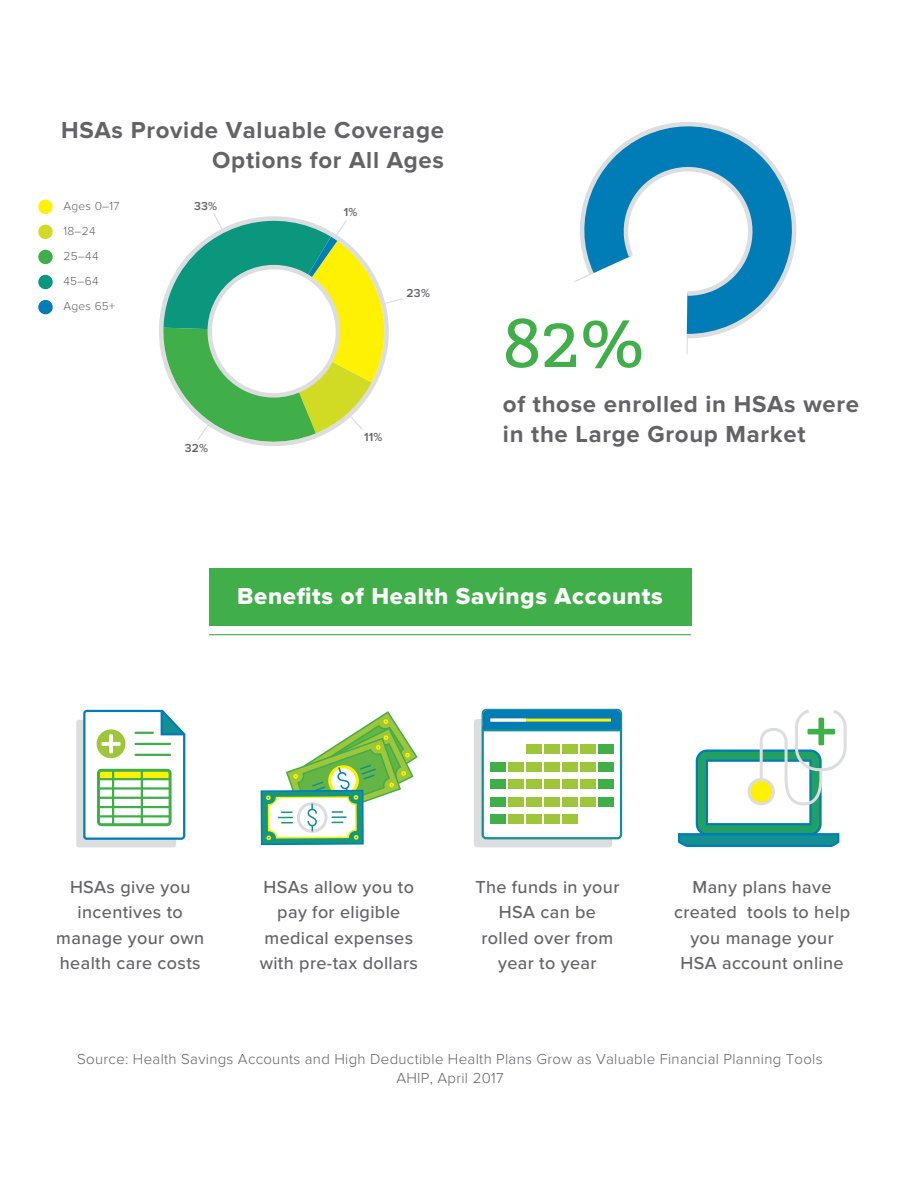
<style>
.page{position:relative;width:900px;height:1188px;background:#fff}
.page>*{position:absolute;margin:0;border:0;box-sizing:border-box;transform-origin:0 0}
.t1{font:75px "Adelle";color:#40ae49}
.t2{font:700 24px/30px "Proxima Nova";letter-spacing:.03em;color:#636366}
.t3{font:24px "Proxima Nova Extrabld";letter-spacing:.03em;color:#fff}
.t4{font:500 18px/25.5px "Proxima Nova";letter-spacing:.02em;color:#636366;text-align:center}
.t5{font:300 15px/19.5px "Proxima Nova";letter-spacing:.02em;color:#636366;text-align:center}
.t6{font:300 12px/25px "Proxima Nova";letter-spacing:.02em;color:#636366}
.t7{font:600 12px "Proxima Nova";letter-spacing:.02em;color:#636366}
</style>
<div class="page">
<div style="left:209px;top:568px;width:482px;height:58px;background:#40ae49"></div>
<hr style="left:209px;top:634px;width:482px;height:1px;background:#40ae49">
<div style="left:697px;top:751px;width:124px;height:83px;background:#22a063;border-radius:10px"></div>
<div style="left:696px;top:750px;width:126px;height:85px;border:2px solid #007cb7;border-radius:10px"></div>
<svg style="left:678px;top:832px;width:162px;height:15px;background:#178d9f"></svg>
<svg style="left:706px;top:710px;width:141px;height:115px"></svg>
<div style="left:818px;top:718px;width:6px;height:27px;background:#40ae49"></div>
<div style="left:807px;top:729px;width:28px;height:5px;background:#40ae49"></div>
<svg style="left:76px;top:709px;width:110px;height:138px"></svg>
<hr style="left:112px;top:770px;width:2px;height:55px;background:#40ae49">
<hr style="left:141px;top:770px;width:2px;height:55px;background:#40ae49">
<hr style="left:98px;top:778px;width:72px;height:2px;background:#40ae49">
<hr style="left:98px;top:787px;width:72px;height:3px;background:#40ae49">
<hr style="left:98px;top:797px;width:72px;height:2px;background:#40ae49">
<hr style="left:98px;top:806px;width:72px;height:2px;background:#40ae49">
<hr style="left:98px;top:815px;width:72px;height:3px;background:#40ae49">
<svg style="left:109px;top:734px;width:4px;height:19px"></svg>
<svg style="left:102px;top:742px;width:19px;height:4px"></svg>
<svg style="left:261px;top:711px;width:157px;height:134px"></svg>
<div style="left:474px;top:719px;width:138px;height:128px;background:#dcdddf;border-radius:4px"></div>
<div style="left:483px;top:710px;width:138px;height:128px;background:#fff;border-radius:4px"></div>
<div style="left:482px;top:709px;width:140px;height:130px;border:2px solid #148f92;border-radius:4px"></div>
<div style="left:483px;top:710px;width:138px;height:19px;background:#007cb7"></div>
<hr style="left:483px;top:729px;width:138px;height:2px;background:#148f92">
<div style="left:526px;top:745px;width:16px;height:9px;background:#9fc63a"></div>
<div style="left:544px;top:745px;width:16px;height:9px;background:#9fc63a"></div>
<div style="left:563px;top:745px;width:15px;height:9px;background:#9fc63a"></div>
<div style="left:581px;top:745px;width:15px;height:9px;background:#9fc63a"></div>
<div style="left:599px;top:745px;width:15px;height:9px;background:#40ae49"></div>
<div style="left:526px;top:762px;width:16px;height:9px;background:#9fc63a"></div>
<div style="left:544px;top:762px;width:16px;height:9px;background:#9fc63a"></div>
<div style="left:563px;top:762px;width:15px;height:9px;background:#9fc63a"></div>
<div style="left:581px;top:762px;width:15px;height:9px;background:#9fc63a"></div>
<div style="left:508px;top:762px;width:16px;height:9px;background:#9fc63a"></div>
<div style="left:490px;top:762px;width:16px;height:9px;background:#40ae49"></div>
<div style="left:599px;top:762px;width:15px;height:9px;background:#40ae49"></div>
<div style="left:526px;top:780px;width:16px;height:9px;background:#9fc63a"></div>
<div style="left:544px;top:780px;width:16px;height:9px;background:#9fc63a"></div>
<div style="left:563px;top:780px;width:15px;height:9px;background:#9fc63a"></div>
<div style="left:581px;top:780px;width:15px;height:9px;background:#9fc63a"></div>
<div style="left:508px;top:780px;width:16px;height:9px;background:#9fc63a"></div>
<div style="left:490px;top:780px;width:16px;height:9px;background:#40ae49"></div>
<div style="left:599px;top:780px;width:15px;height:9px;background:#40ae49"></div>
<div style="left:526px;top:797px;width:16px;height:9px;background:#9fc63a"></div>
<div style="left:544px;top:797px;width:16px;height:9px;background:#9fc63a"></div>
<div style="left:563px;top:797px;width:15px;height:9px;background:#9fc63a"></div>
<div style="left:581px;top:797px;width:15px;height:9px;background:#9fc63a"></div>
<div style="left:508px;top:797px;width:16px;height:9px;background:#9fc63a"></div>
<div style="left:490px;top:797px;width:16px;height:9px;background:#40ae49"></div>
<div style="left:599px;top:797px;width:15px;height:9px;background:#40ae49"></div>
<div style="left:526px;top:815px;width:16px;height:9px;background:#9fc63a"></div>
<div style="left:544px;top:815px;width:16px;height:9px;background:#9fc63a"></div>
<div style="left:562px;top:815px;width:16px;height:9px;background:#9fc63a"></div>
<div style="left:508px;top:815px;width:15px;height:9px;background:#9fc63a"></div>
<div style="left:490px;top:815px;width:15px;height:9px;background:#40ae49"></div>
<hr style="left:490px;top:719px;width:121px;height:3px;background:#fff101">
<hr style="left:490px;top:719px;width:36px;height:3px;background:#fff">
<hr style="left:687px;top:324px;width:1px;height:30px;background:#dcdddf">
<svg style="left:580px;top:122px;width:217px;height:221px"></svg>
<svg style="left:584px;top:126px;width:208px;height:208px"></svg>
<svg style="left:618px;top:155px;width:147px;height:143px"></svg>
<svg style="left:574px;top:271px;width:21px;height:12px"></svg>
<div style="left:38px;top:200px;width:15px;height:14px;background:#fff101;border-radius:50%"></div>
<div style="left:38px;top:225px;width:15px;height:14px;background:#d2db24;border-radius:50%"></div>
<div style="left:38px;top:250px;width:15px;height:14px;background:#40ae49;border-radius:50%"></div>
<div style="left:38px;top:275px;width:15px;height:14px;background:#0a977d;border-radius:50%"></div>
<div style="left:38px;top:300px;width:15px;height:14px;background:#007cb7;border-radius:50%"></div>
<svg style="left:159px;top:302px;width:144px;height:144px"></svg>
<svg style="left:163px;top:213px;width:239px;height:229px"></svg>
<h2 class="t2" style="left:61px;top:116px;width:384px;text-align:right">HSAs Provide Valuable Coverage<br>Options for All Ages</h2>
<p class="t6" style="left:64px;top:193px;width:58px">Ages 0–17<br>18–24<br>25–44<br>45–64<br>Ages 65+</p>
<p class="t7" style="left:344px;top:203px;width:15px">1%</p>
<p class="t7" style="left:194px;top:197px;width:25px">33%</p>
<p class="t7" style="left:407px;top:284px;width:25px">23%</p>
<p class="t7" style="left:185px;top:439px;width:25px">32%</p>
<p class="t7" style="left:364px;top:428px;width:20px">11%</p>
<h1 class="t1" style="left:503px;top:294px;width:143px">82%</h1>
<h2 class="t2" style="left:503px;top:391px;width:358px">of those enrolled in HSAs were in the Large Group Market</h2>
<h2 class="t3" style="left:237px;top:583px;width:427px">Benefits of Health Savings Accounts</h2>
<p class="t4" style="left:56px;top:875px;width:149px">HSAs give you incentives to manage your own health care costs</p>
<p class="t4" style="left:260px;top:875px;width:160px">HSAs allow you to pay for eligible medical expenses with pre-tax dollars</p>
<p class="t4" style="left:475px;top:875px;width:146px">The funds in your<br>HSA can be rolled over from year to year</p>
<p class="t4" style="left:674px;top:875px;width:178px">Many plans have created tools to help you manage your<br>HSA account online</p>
<p class="t5" style="left:77px;top:1050px;width:747px">Source: Health Savings Accounts and High Deductible Health Plans Grow as Valuable Financial Planning Tools<br>AHIP, April 2017</p>
</div>
